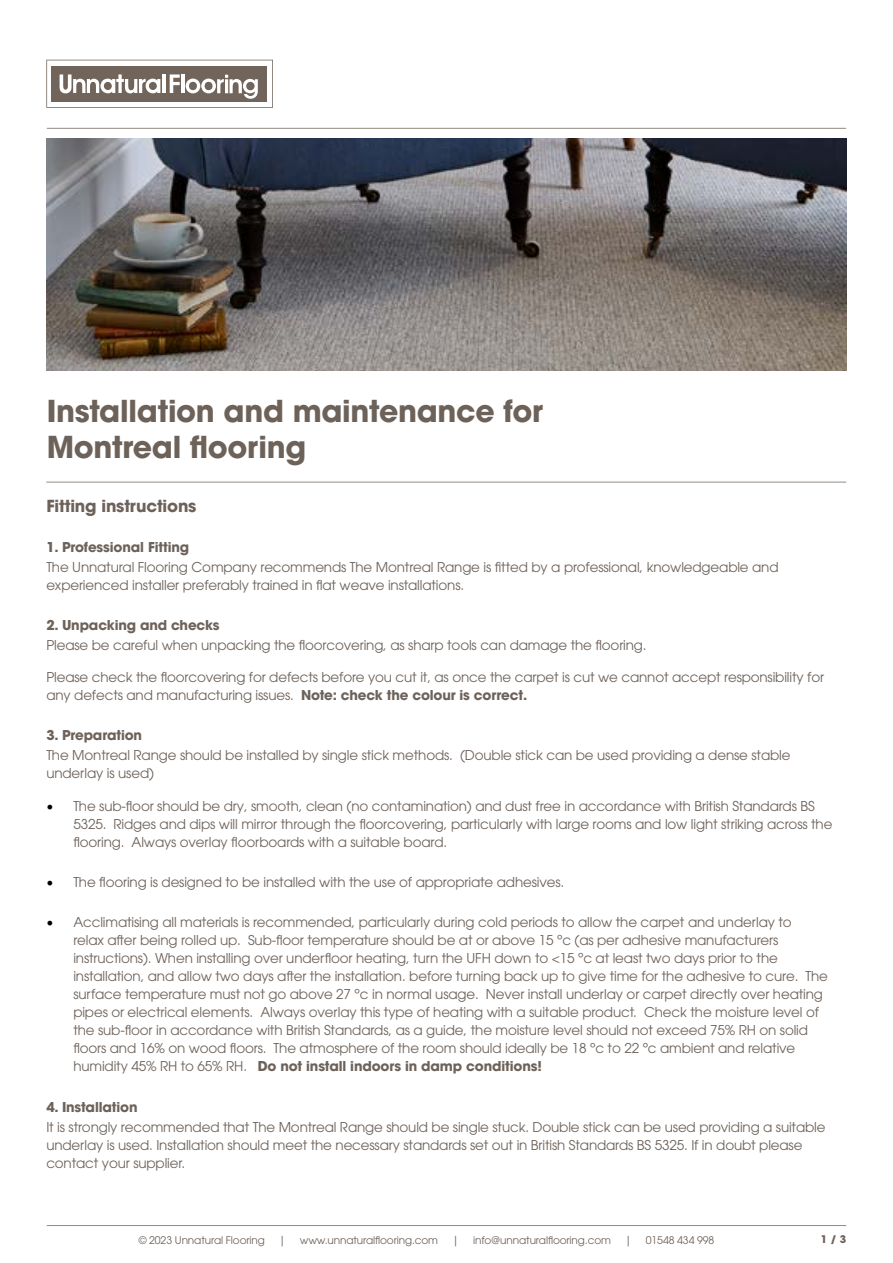
<style>
.page{position:relative;width:893px;height:1263px;background:#fff}
.page>*{position:absolute;margin:0;border:0;box-sizing:border-box;transform-origin:0 0}
.t1{font:700 30px/36px "ITC Avant Garde Pro";letter-spacing:-.01em;color:#6d625a}
.t2{font:700 16.5px "ITC Avant Garde Pro";letter-spacing:-.01em;color:#6d625a}
.t3{font:13.5px/18px "ITC Avant Garde Pro";letter-spacing:-.01em;color:#6d625a}
.t4{font:700 13.5px "ITC Avant Garde Pro";letter-spacing:-.01em;color:#6d625a}
.t5{font:10.5px "ITC Avant Garde Pro";letter-spacing:-.01em;color:#6d625a}
.t6{font:700 10.5px "ITC Avant Garde Pro";color:#6d625a}
.s1{font-weight:700}
.s2{font-family:"Minion Pro";font-size:18px;color:#000}
</style>
<div class="page">
<hr style="left:47px;top:128px;width:799px;height:1px;background:#948b83">
<hr style="left:47px;top:1225px;width:799px;height:1px;background:#948b83">
<svg style="left:46px;top:60px;width:227px;height:48px"></svg>
<hr style="left:46px;top:482px;width:800px;height:1px;background:#948b83">
<img style="left:47px;top:138px;width:799px;height:233px">
<h1 class="t1" style="left:47px;top:393px;width:498px">Installation and maintenance for<br>Montreal flooring</h1>
<p class="t2" style="left:46px;top:494px;width:152px">Fitting instructions</p>
<p class="t4" style="left:46px;top:538px;width:144px">1. Professional Fitting</p>
<p class="t3" style="left:46px;top:558px;width:734px">The Unnatural Flooring Company recommends The Montreal Range is fitted by a professional, knowledgeable and experienced installer preferably trained in flat weave installations.</p>
<p class="t4" style="left:46px;top:616px;width:175px">2. Unpacking and checks</p>
<p class="t3" style="left:46px;top:636px;width:602px">Please be careful when unpacking the floorcovering, as sharp tools can damage the flooring.</p>
<p class="t3" style="left:46px;top:668px;width:779px">Please check the floorcovering for defects before you cut it, as once the carpet is cut we cannot accept responsibility for any defects and manufacturing issues. <span class="s1">Note: check the colour is correct.</span></p>
<p class="t4" style="left:46px;top:726px;width:97px">3. Preparation</p>
<p class="t3" style="left:46px;top:746px;width:746px">The Montreal Range should be installed by single stick methods. (Double stick can be used providing a dense stable underlay is used)</p>
<p class="t3" style="left:73px;top:797px;width:761px;text-indent:-27px"><span class="s2">•</span> The sub-floor should be dry, smooth, clean (no contamination) and dust free in accordance with British Standards BS<br>5325. Ridges and dips will mirror through the floorcovering, particularly with large rooms and low light striking across the flooring. Always overlay floorboards with a suitable board.</p>
<p class="t3" style="left:46px;top:873px;width:519px"><span class="s2">•</span> The flooring is designed to be installed with the use of appropriate adhesives.</p>
<p class="t3" style="left:73px;top:913px;width:756px;text-indent:-27px"><span class="s2">•</span> Acclimatising all materials is recommended, particularly during cold periods to allow the carpet and underlay to<br>relax after being rolled up. Sub-floor temperature should be at or above 15 ºc (as per adhesive manufacturers instructions). When installing over underfloor heating, turn the UFH down to &lt;15 ºc at least two days prior to the installation, and allow two days after the installation. before turning back up to give time for the adhesive to cure. The surface temperature must not go above 27 ºc in normal usage. Never install underlay or carpet directly over heating pipes or electrical elements. Always overlay this type of heating with a suitable product. Check the moisture level of the sub-floor in accordance with British Standards, as a guide, the moisture level should not exceed 75% RH on solid floors and 16% on wood floors. The atmosphere of the room should ideally be 18 ºc to 22 ºc ambient and relative humidity 45% RH to 65% RH. <span class="s1">Do not install indoors in damp conditions!</span></p>
<p class="t4" style="left:46px;top:1097px;width:93px">4. Installation</p>
<p class="t3" style="left:46px;top:1117px;width:781px">It is strongly recommended that The Montreal Range should be single stuck. Double stick can be used providing a suitable underlay is used. Installation should meet the necessary standards set out in British Standards BS 5325. If in doubt please contact your supplier.</p>
<p class="t5" style="left:139px;top:1233px;width:128px">© 2023 Unnatural Flooring</p>
<p class="t5" style="left:279px;top:1233px;width:9px">|</p>
<p class="t5" style="left:300px;top:1233px;width:140px">www.unnaturalflooring.com</p>
<p class="t5" style="left:452px;top:1233px;width:9px">|</p>
<p class="t5" style="left:473px;top:1233px;width:139px">info@unnaturalflooring.com</p>
<p class="t5" style="left:625px;top:1233px;width:9px">|</p>
<p class="t5" style="left:646px;top:1233px;width:70px">01548 434 998</p>
<p class="t6" style="left:821px;top:1232px;width:27px">1 / 3</p>
</div>
